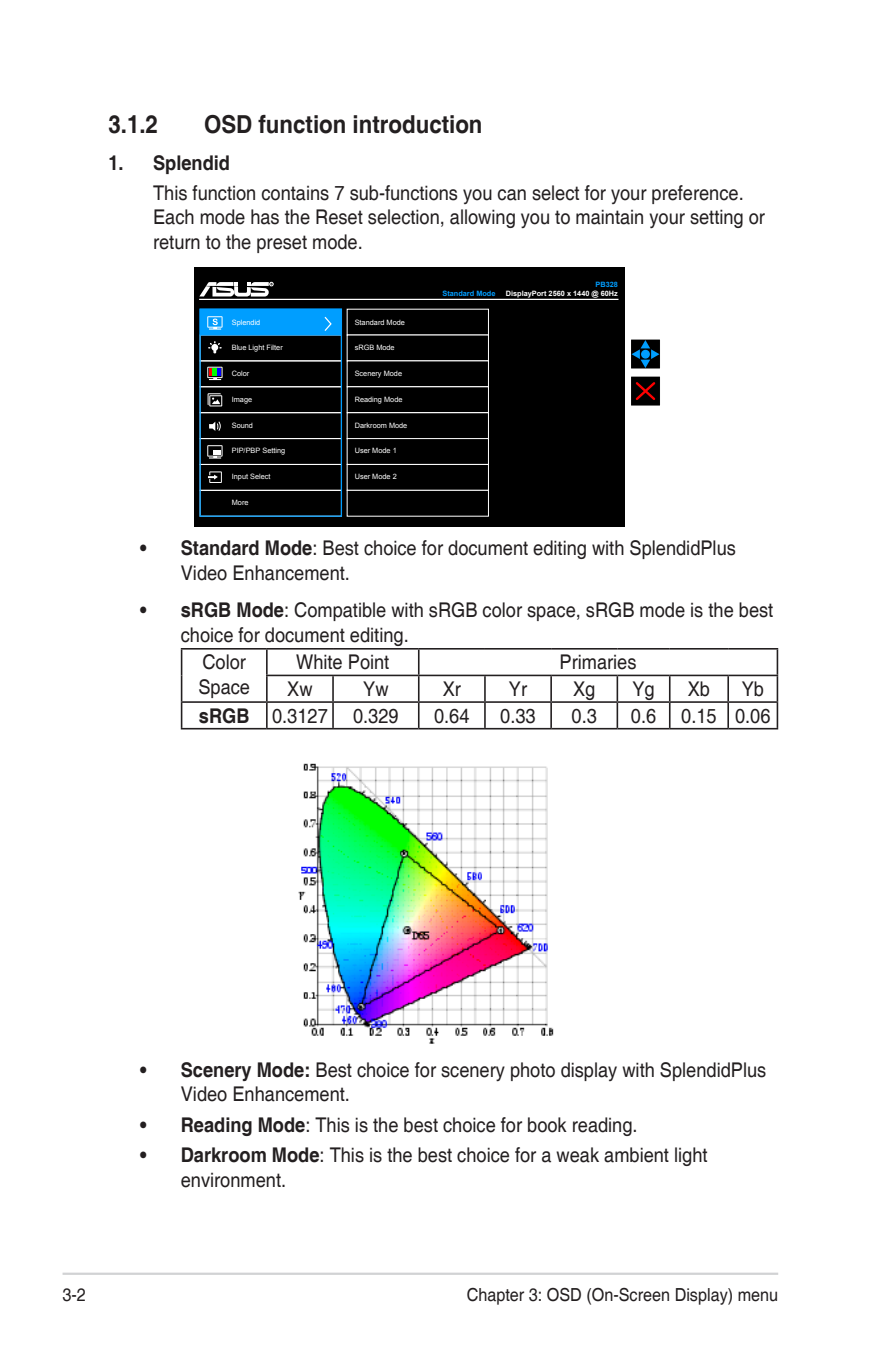
<style>
.page{position:relative;width:893px;height:1346px;background:#fff}
.page>*{position:absolute;margin:0;border:0;box-sizing:border-box;transform-origin:0 0}
.Heading_2{font:700 24.75px "Helvetica";color:#231f20;scale:.9 1}
.Bulleted_Text{font:20.25px/24.3px "Helvetica";color:#231f20;scale:.9 1}
.List{font:20.25px/24.3px "Helvetica";color:#231f20;scale:.9 1}
.Body_Text{font:20.25px/24.3px "Helvetica";color:#231f20;scale:.9 1}
.List_Bold{font:700 20.25px "Helvetica";color:#231f20;scale:.9 1}
.Body_Text-2{font:700 20.25px "Helvetica";color:#231f20;scale:.9 1}
.Footer_Text-Left{font:18px "Helvetica";color:#231f20;scale:.9 1}
.Page_No__Left{font:18px "Helvetica";color:#231f20;scale:.9 1}
.t1{font:7.42px "Arial";color:#fff}
.t2{font:700 7.42px "Arial";color:#fff}
.t3{font:700 7.42px "Arial";color:#009eff}
.s1{font-weight:700}
</style>
<div class="page">
<hr style="left:63px;top:1272px;width:715px;height:3px;background:#d1d2d4">
<div style="left:195px;top:267px;width:430px;height:260px;background:#000"></div>
<div style="left:630px;top:339px;width:31px;height:30px;border:1px solid #fff"></div>
<div style="left:630px;top:376px;width:30px;height:30px;background:#000"></div>
<div style="left:630px;top:376px;width:31px;height:30px;border:1px solid #fff"></div>
<svg style="left:635px;top:382px;width:21px;height:18px"></svg>
<svg style="left:631px;top:340px;width:28px;height:28px"></svg>
<div style="left:200px;top:360px;width:142px;height:27px;border:1px solid #fff"></div>
<div style="left:200px;top:386px;width:142px;height:27px;border:1px solid #fff"></div>
<div style="left:200px;top:412px;width:142px;height:27px;border:1px solid #fff"></div>
<div style="left:200px;top:438px;width:142px;height:27px;border:1px solid #fff"></div>
<div style="left:200px;top:464px;width:142px;height:27px;border:1px solid #fff"></div>
<div style="left:200px;top:490px;width:142px;height:26px;border:1px solid #fff"></div>
<div style="left:347px;top:360px;width:142px;height:27px;border:1px solid #fff"></div>
<div style="left:347px;top:386px;width:142px;height:27px;border:1px solid #fff"></div>
<div style="left:347px;top:412px;width:142px;height:27px;border:1px solid #fff"></div>
<div style="left:347px;top:438px;width:142px;height:27px;border:1px solid #fff"></div>
<div style="left:347px;top:464px;width:142px;height:27px;border:1px solid #fff"></div>
<div style="left:347px;top:490px;width:142px;height:26px;border:1px solid #fff"></div>
<hr style="left:199px;top:299px;width:419px;height:1px;background:#fff">
<div style="left:199px;top:309px;width:143px;height:208px;border:1px solid #009eff"></div>
<div style="left:200px;top:309px;width:141px;height:26px;background:#009eff"></div>
<svg style="left:324px;top:316px;width:8px;height:15px"></svg>
<svg style="left:199px;top:282px;width:74px;height:14px"></svg>
<svg style="left:207px;top:316px;width:16px;height:14px"></svg>
<svg style="left:209px;top:421px;width:12px;height:10px"></svg>
<svg style="left:208px;top:471px;width:14px;height:12px"></svg>
<svg style="left:207px;top:445px;width:16px;height:13px"></svg>
<svg style="left:207px;top:367px;width:16px;height:13px"></svg>
<svg style="left:208px;top:393px;width:14px;height:13px"></svg>
<svg style="left:208px;top:341px;width:14px;height:12px"></svg>
<hr style="left:181px;top:648px;width:86px;height:1px;background:#231f20">
<hr style="left:267px;top:648px;width:66px;height:1px;background:#231f20">
<hr style="left:266px;top:649px;width:2px;height:26px;background:#231f20">
<hr style="left:333px;top:648px;width:86px;height:1px;background:#231f20">
<hr style="left:419px;top:648px;width:66px;height:1px;background:#231f20">
<hr style="left:418px;top:649px;width:2px;height:26px;background:#231f20">
<hr style="left:485px;top:648px;width:66px;height:1px;background:#231f20">
<hr style="left:551px;top:648px;width:66px;height:1px;background:#231f20">
<hr style="left:617px;top:648px;width:53px;height:1px;background:#231f20">
<hr style="left:670px;top:648px;width:58px;height:1px;background:#231f20">
<hr style="left:728px;top:648px;width:50px;height:1px;background:#231f20">
<hr style="left:266px;top:674px;width:67px;height:2px;background:#231f20">
<hr style="left:266px;top:676px;width:2px;height:25px;background:#231f20">
<hr style="left:333px;top:674px;width:86px;height:2px;background:#231f20">
<hr style="left:332px;top:676px;width:2px;height:25px;background:#231f20">
<hr style="left:419px;top:674px;width:66px;height:2px;background:#231f20">
<hr style="left:418px;top:676px;width:2px;height:25px;background:#231f20">
<hr style="left:485px;top:674px;width:66px;height:2px;background:#231f20">
<hr style="left:484px;top:676px;width:2px;height:25px;background:#231f20">
<hr style="left:551px;top:674px;width:66px;height:2px;background:#231f20">
<hr style="left:550px;top:676px;width:2px;height:25px;background:#231f20">
<hr style="left:617px;top:674px;width:53px;height:2px;background:#231f20">
<hr style="left:670px;top:674px;width:58px;height:2px;background:#231f20">
<hr style="left:728px;top:674px;width:50px;height:2px;background:#231f20">
<hr style="left:727px;top:676px;width:2px;height:25px;background:#231f20">
<hr style="left:181px;top:701px;width:86px;height:2px;background:#231f20">
<svg style="left:181px;top:649px;width:1px;height:79px"></svg>
<hr style="left:267px;top:701px;width:66px;height:2px;background:#231f20">
<hr style="left:266px;top:703px;width:2px;height:25px;background:#231f20">
<hr style="left:333px;top:701px;width:86px;height:2px;background:#231f20">
<hr style="left:332px;top:703px;width:2px;height:25px;background:#231f20">
<hr style="left:419px;top:701px;width:66px;height:2px;background:#231f20">
<hr style="left:418px;top:703px;width:2px;height:25px;background:#231f20">
<hr style="left:485px;top:701px;width:66px;height:2px;background:#231f20">
<hr style="left:484px;top:703px;width:2px;height:25px;background:#231f20">
<hr style="left:551px;top:701px;width:66px;height:2px;background:#231f20">
<hr style="left:550px;top:703px;width:2px;height:25px;background:#231f20">
<hr style="left:617px;top:701px;width:53px;height:2px;background:#231f20">
<svg style="left:617px;top:676px;width:1px;height:52px"></svg>
<hr style="left:670px;top:701px;width:58px;height:2px;background:#231f20">
<svg style="left:669px;top:676px;width:1px;height:52px"></svg>
<hr style="left:728px;top:701px;width:50px;height:2px;background:#231f20">
<hr style="left:727px;top:703px;width:2px;height:25px;background:#231f20">
<svg style="left:777px;top:649px;width:1px;height:79px"></svg>
<hr style="left:181px;top:728px;width:86px;height:1px;background:#231f20">
<hr style="left:267px;top:728px;width:66px;height:1px;background:#231f20">
<hr style="left:333px;top:728px;width:86px;height:1px;background:#231f20">
<hr style="left:419px;top:728px;width:66px;height:1px;background:#231f20">
<hr style="left:485px;top:728px;width:66px;height:1px;background:#231f20">
<hr style="left:551px;top:728px;width:66px;height:1px;background:#231f20">
<hr style="left:617px;top:728px;width:53px;height:1px;background:#231f20">
<hr style="left:670px;top:728px;width:58px;height:1px;background:#231f20">
<hr style="left:728px;top:728px;width:50px;height:1px;background:#231f20">
<img style="left:298px;top:763px;width:256px;height:281px">
<p class="Heading_2" style="left:108px;top:109px;width:57px">3.1.2</p>
<p class="Heading_2" style="left:204px;top:109px;width:311px">OSD function introduction</p>
<p class="List_Bold" style="left:108px;top:150px;width:137px">1. Splendid</p>
<p class="List" style="left:153px;top:181px;width:681px">This function contains 7 sub-functions you can select for your preference.<br>Each mode has the Reset selection, allowing you to maintain your setting or return to the preset mode.</p>
<p class="t3" style="left:595px;top:280px;width:24px">PB328</p>
<p class="t3" style="left:442px;top:289px;width:55px">Standard Mode</p>
<p class="t2" style="left:506px;top:289px;width:114px">DisplayPort 2560 x 1440 @ 60Hz</p>
<p class="t1" style="left:232px;top:317px;width:30px">Splendid</p>
<p class="t1" style="left:232px;top:343px;width:53px">Blue Light Filter</p>
<p class="t1" style="left:232px;top:369px;width:19px">Color</p>
<p class="t1" style="left:232px;top:394px;width:22px">Image</p>
<p class="t1" style="left:232px;top:420px;width:23px">Sound</p>
<p class="t1" style="left:232px;top:446px;width:55px">PIP/PBP Setting</p>
<p class="t1" style="left:232px;top:472px;width:40px">Input Select</p>
<p class="t1" style="left:232px;top:497px;width:18px">More</p>
<p class="Bulleted_Text" style="left:181px;top:537px;width:618px;text-indent:-40px"><span class="s1">• Standard Mode</span>: Best choice for document editing with SplendidPlus<br>Video Enhancement.</p>
<p class="Bulleted_Text" style="left:181px;top:599px;width:660px;text-indent:-40px"><span class="s1">• sRGB Mode</span>: Compatible with sRGB color space, sRGB mode is the best choice for document editing.</p>
<p class="Body_Text" style="left:198px;top:651px;width:59px">Color<br>Space</p>
<p class="Body_Text" style="left:296px;top:651px;width:105px">White Point</p>
<p class="Body_Text" style="left:560px;top:651px;width:87px">Primaries</p>
<p class="t1" style="left:355px;top:317px;width:52px">Standard Mode</p>
<p class="t1" style="left:355px;top:343px;width:42px">sRGB Mode</p>
<p class="t1" style="left:355px;top:369px;width:49px">Scenery Mode</p>
<p class="t1" style="left:355px;top:394px;width:49px">Reading Mode</p>
<p class="t1" style="left:355px;top:420px;width:54px">Darkroom Mode</p>
<p class="t1" style="left:355px;top:446px;width:44px">User Mode 1</p>
<p class="t1" style="left:355px;top:472px;width:44px">User Mode 2</p>
<p class="Body_Text" style="left:287px;top:677px;width:30px">Xw</p>
<p class="Body_Text" style="left:363px;top:677px;width:30px">Yw</p>
<p class="Body_Text" style="left:443px;top:677px;width:22px">Xr</p>
<p class="Body_Text" style="left:509px;top:677px;width:22px">Yr</p>
<p class="Body_Text" style="left:573px;top:677px;width:26px">Xg</p>
<p class="Body_Text" style="left:632px;top:677px;width:26px">Yg</p>
<p class="Body_Text" style="left:688px;top:677px;width:26px">Xb</p>
<p class="Body_Text" style="left:742px;top:677px;width:26px">Yb</p>
<p class="Body_Text-2" style="left:199px;top:703px;width:58px">sRGB</p>
<p class="Body_Text" style="left:272px;top:704px;width:63px">0.3127</p>
<p class="Body_Text" style="left:353px;top:704px;width:52px">0.329</p>
<p class="Body_Text" style="left:434px;top:704px;width:41px">0.64</p>
<p class="Body_Text" style="left:500px;top:704px;width:41px">0.33</p>
<p class="Body_Text" style="left:572px;top:704px;width:30px">0.3</p>
<p class="Body_Text" style="left:631px;top:704px;width:30px">0.6</p>
<p class="Body_Text" style="left:681px;top:704px;width:41px">0.15</p>
<p class="Body_Text" style="left:735px;top:704px;width:41px">0.06</p>
<p class="Bulleted_Text" style="left:181px;top:1058px;width:652px;text-indent:-40px"><span class="s1">• Scenery Mode:</span> Best choice for scenery photo display with SplendidPlus<br>Video Enhancement.</p>
<p class="Bulleted_Text" style="left:140px;top:1113px;width:554px"><span class="s1">• Reading Mode</span>: This is the best choice for book reading.</p>
<p class="Bulleted_Text" style="left:181px;top:1144px;width:587px;text-indent:-40px"><span class="s1">• Darkroom Mode</span>: This is the best choice for a weak ambient light environment.</p>
<p class="Page_No__Left" style="left:63px;top:1284px;width:28px">3-2</p>
<p class="Footer_Text-Left" style="left:467px;top:1284px;width:348px">Chapter 3: OSD (On-Screen Display) menu</p>
</div>
